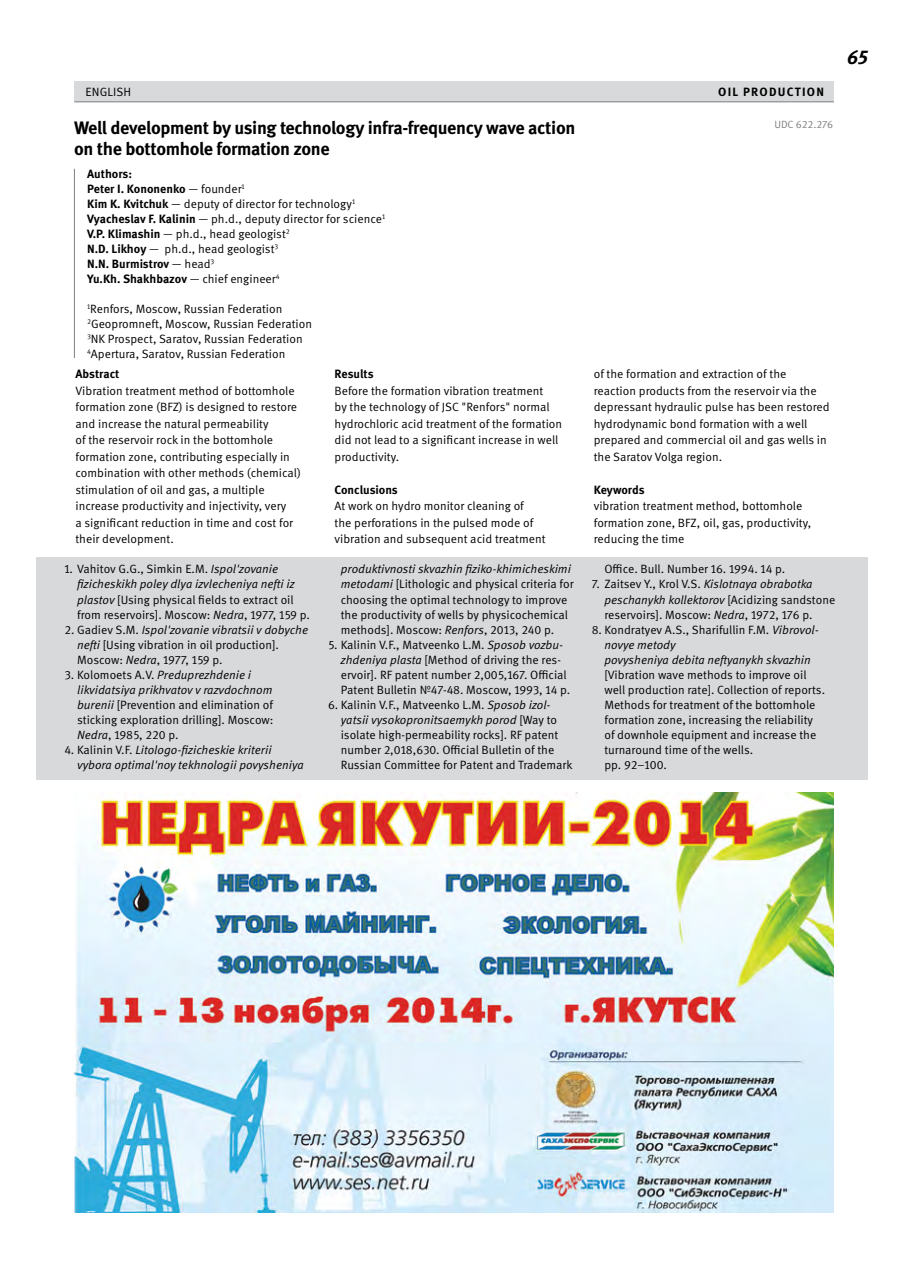
<style>
.page{position:relative;width:919px;height:1272px;background:#fff}
.page>*{position:absolute;margin:0;border:0;box-sizing:border-box;transform-origin:0 0}
.t1{font:italic 700 19.5px "Meta Pro";color:#000}
.t2{font:700 18px "Meta Pro";letter-spacing:-.02em;color:#000}
.t3{font:12px/15px "Meta Pro";color:#000}
.t4{font:italic 12px/15px "Meta Pro";color:#000}
.t5{font:700 12px "Meta Pro";letter-spacing:-.005em;color:#000}
.t6{font:10.5px "Meta Pro";letter-spacing:-.005em;color:#7c7e81}
.s1{font-weight:700}
.s2{font-style:italic}
.s3{font-style:normal}
</style>
<div class="page">
<div style="left:37px;top:557px;width:830px;height:222px;background:#d7d9da"></div>
<hr style="left:74px;top:169px;width:1px;height:189px;background:#7c7e81">
<div style="left:74px;top:81px;width:759px;height:20px;background:#d7d9da"></div>
<hr style="left:74px;top:101px;width:759px;height:1px;background:#7c7e81">
<img style="left:74px;top:792px;width:759px;height:420px">
<p class="t3" style="left:85px;top:84px;width:14px">English</p>
<p class="t5" style="left:718px;top:84px;width:34px">Oil production</p>
<h2 class="t2" style="left:74px;top:116px;width:503px">Well development by using technology infra-frequency wave action</h2>
<p class="t6" style="left:774px;top:118px;width:60px">UDC 622.276</p>
<h2 class="t2" style="left:74px;top:137px;width:257px">on the bottomhole formation zone</h2>
<p class="t3" style="left:87px;top:167px;width:299px"><span class="s1">Authors:<br>Peter I. Kononenko</span> — founder<sup>1<br></sup><span class="s1">Kim K. Kvitchuk</span> — deputy of director for technology<sup>1<br></sup><span class="s1">Vyacheslav F. Kalinin</span> — ph.d., deputy director for science<sup>1<br></sup><span class="s1">V.P. Klimashin</span> — ph.d., head geologist<sup>2<br></sup><span class="s1">N.D. Likhoy</span> — ph.d., head geologist<sup>3<br></sup><span class="s1">N.N. Burmistrov</span> — head<sup>3<br></sup><span class="s1">Yu.Kh. Shakhbazov</span> — chief engineer<sup>4</sup></p>
<p class="t3" style="left:87px;top:302px;width:226px"><sup>1</sup>Renfors, Moscow, Russian Federation <sup>2</sup>Geopromneft, Moscow, Russian Federation <sup>3</sup>NK Prospect, Saratov, Russian Federation <sup>4</sup>Apertura, Saratov, Russian Federation</p>
<p class="t5" style="left:75px;top:366px;width:45px">Abstract</p>
<p class="t3" style="left:75px;top:382px;width:227px;line-height:16.5px">Vibration treatment method of bottomhole formation zone (BFZ) is designed to restore and increase the natural permeability<br>of the reservoir rock in the bottomhole formation zone, contributing especially in combination with other methods (chemical) stimulation of oil and gas, a multiple increase productivity and injectivity, very<br>a significant reduction in time and cost for their development.</p>
<p class="t5" style="left:334px;top:366px;width:40px">Results</p>
<p class="t3" style="left:334px;top:382px;width:229px;line-height:16.5px">Before the formation vibration treatment<br>by the technology of JSC "Renfors" normal hydrochloric acid treatment of the formation did not lead to a significant increase in well productivity.</p>
<p class="t5" style="left:334px;top:482px;width:65px">Conclusions</p>
<p class="t3" style="left:334px;top:498px;width:212px;line-height:16.5px">At work on hydro monitor cleaning of<br>the perforations in the pulsed mode of vibration and subsequent acid treatment</p>
<p class="t3" style="left:593px;top:366px;width:237px;line-height:16.5px">of the formation and extraction of the reaction products from the reservoir via the depressant hydraulic pulse has been restored hydrodynamic bond formation with a well prepared and commercial oil and gas wells in the Saratov Volga region.</p>
<p class="t5" style="left:593px;top:482px;width:52px">Keywords</p>
<p class="t3" style="left:593px;top:498px;width:219px;line-height:16.5px">vibration treatment method, bottomhole formation zone, BFZ, oil, gas, productivity, reducing the time</p>
<p class="t3" style="left:77px;top:562px;width:234px;text-indent:-13px">1. Vahitov G.G., Simkin E.M. <span class="s2">Ispol'zovanie fizicheskikh poley dlya izvlecheniya nefti iz plastov</span> [Using physical fields to extract oil from reservoirs]. Moscow: <span class="s2">Nedra</span>, 1977, 159 p.</p>
<p class="t3" style="left:77px;top:622px;width:232px;text-indent:-13px">2. Gadiev S.M. <span class="s2">Ispol'zovanie vibratsii v dobyche nefti</span> [Using vibration in oil production].<br>Moscow: <span class="s2">Nedra</span>, 1977, 159 p.</p>
<p class="t3" style="left:77px;top:667px;width:198px;text-indent:-13px">3. Kolomoets A.V. <span class="s2">Preduprezhdenie i likvidatsiya prikhvatov v razvdochnom burenii</span> [Prevention and elimination of sticking exploration drilling]. Moscow:<br><span class="s2">Nedra</span>, 1985, 220 p.</p>
<p class="t4" style="left:77px;top:742px;width:228px;text-indent:-13px"><span class="s3">4. Kalinin V.F.</span> Litologo-fizicheskie kriterii vybora optimal'noy tekhnologii povysheniya</p>
<p class="t3" style="left:341px;top:562px;width:234px"><span class="s2">produktivnosti skvazhin fiziko-khimicheskimi metodami</span> [Lithologic and physical criteria for choosing the optimal technology to improve the productivity of wells by physicochemical methods]. Moscow: <span class="s2">Renfors</span>, 2013, 240 p.</p>
<p class="t3" style="left:341px;top:637px;width:231px;text-indent:-13px">5. Kalinin V.F., Matveenko L.M. <span class="s2">Sposob vozbu&shy;zhdeniya plasta</span> [Method of driving the res&shy;ervoir]. RF patent number 2,005,167. Official Patent Bulletin №47-48. Moscow, 1993, 14 p.</p>
<p class="t3" style="left:341px;top:697px;width:233px;text-indent:-13px">6. Kalinin V.F., Matveenko L.M. <span class="s2">Sposob izol&shy;yatsii vysokopronitsaemykh porod</span> [Way to isolate high-permeability rocks]. RF patent number 2,018,630. Official Bulletin of the Russian Committee for Patent and Trademark</p>
<p class="t3" style="left:604px;top:562px;width:182px">Office. Bull. Number 16. 1994. 14 p.</p>
<p class="t3" style="left:604px;top:577px;width:232px;text-indent:-13px">7. Zaitsev Y., Krol V.S. <span class="s2">Kislotnaya obrabotka peschanykh kollektorov</span> [Acidizing sandstone reservoirs]. Moscow: <span class="s2">Nedra</span>, 1972, 176 p.</p>
<p class="t4" style="left:604px;top:622px;width:216px;text-indent:-13px"><span class="s3">8. Kondratyev A.S., Sharifullin F.M.</span> Vibrovol&shy;novye metody<br>povysheniya debita neftyanykh skvazhin</p>
<p class="t3" style="left:604px;top:667px;width:222px">[Vibration wave methods to improve oil well production rate]. Collection of reports.<br>Methods for treatment of the bottomhole formation zone, increasing the reliability of downhole equipment and increase the turnaround time of the wells.<br>pp. 92–100.</p>
<h1 class="t1" style="left:847px;top:45px;width:22px">65</h1>
</div>
